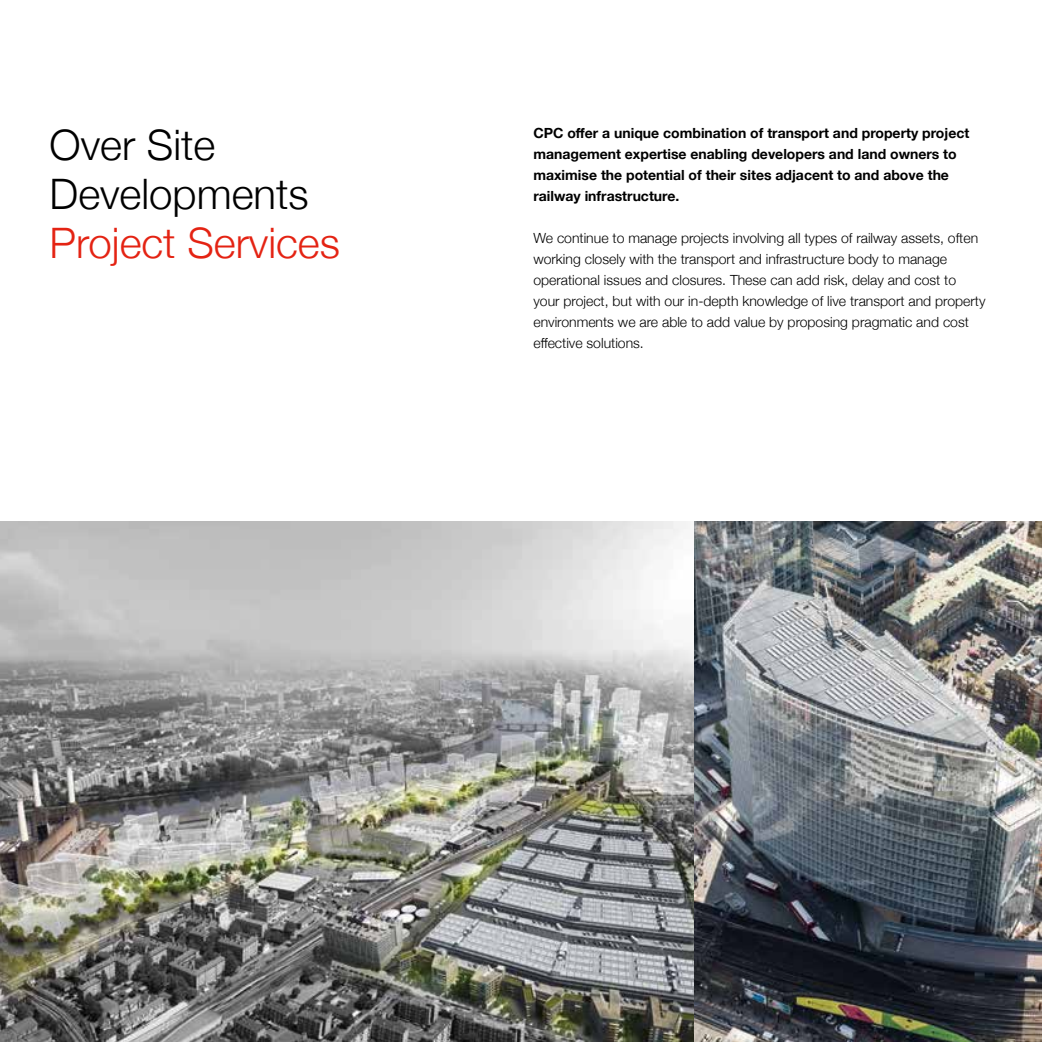
<style>
.page{position:relative;width:1042px;height:1042px;background:#fff}
.page>*{position:absolute;margin:0;border:0;box-sizing:border-box;transform-origin:0 0}
.t1{font:300 42px/49px "Helvetica Neue";color:#000}
.t2{font:300 42px "Helvetica Neue";color:#e42313}
.t3{font:300 14px/21px "Helvetica Neue";color:#000}
.t4{font:700 14px/21px "Helvetica Neue";color:#000}
</style>
<div class="page">
<img style="left:0;top:521px;width:694px;height:521px">
<img style="left:694px;top:521px;width:348px;height:521px">
<h1 class="t1" style="left:50px;top:117px;width:261px">Over Site<br>Developments</h1>
<h1 class="t2" style="left:50px;top:209px;width:292px">Project Services</h1>
<p class="t4" style="left:533px;top:123px;width:437px">CPC offer a unique combination of transport and property project management expertise enabling developers and land owners to maximise the potential of their sites adjacent to and above the railway infrastructure.</p>
<p class="t3" style="left:533px;top:226px;width:453px">We continue to manage projects involving all types of railway assets, often working closely with the transport and infrastructure body to manage operational issues and closures. These can add risk, delay and cost to your project, but with our in-depth knowledge of live transport and property environments we are able to add value by proposing pragmatic and cost effective solutions.</p>
</div>
